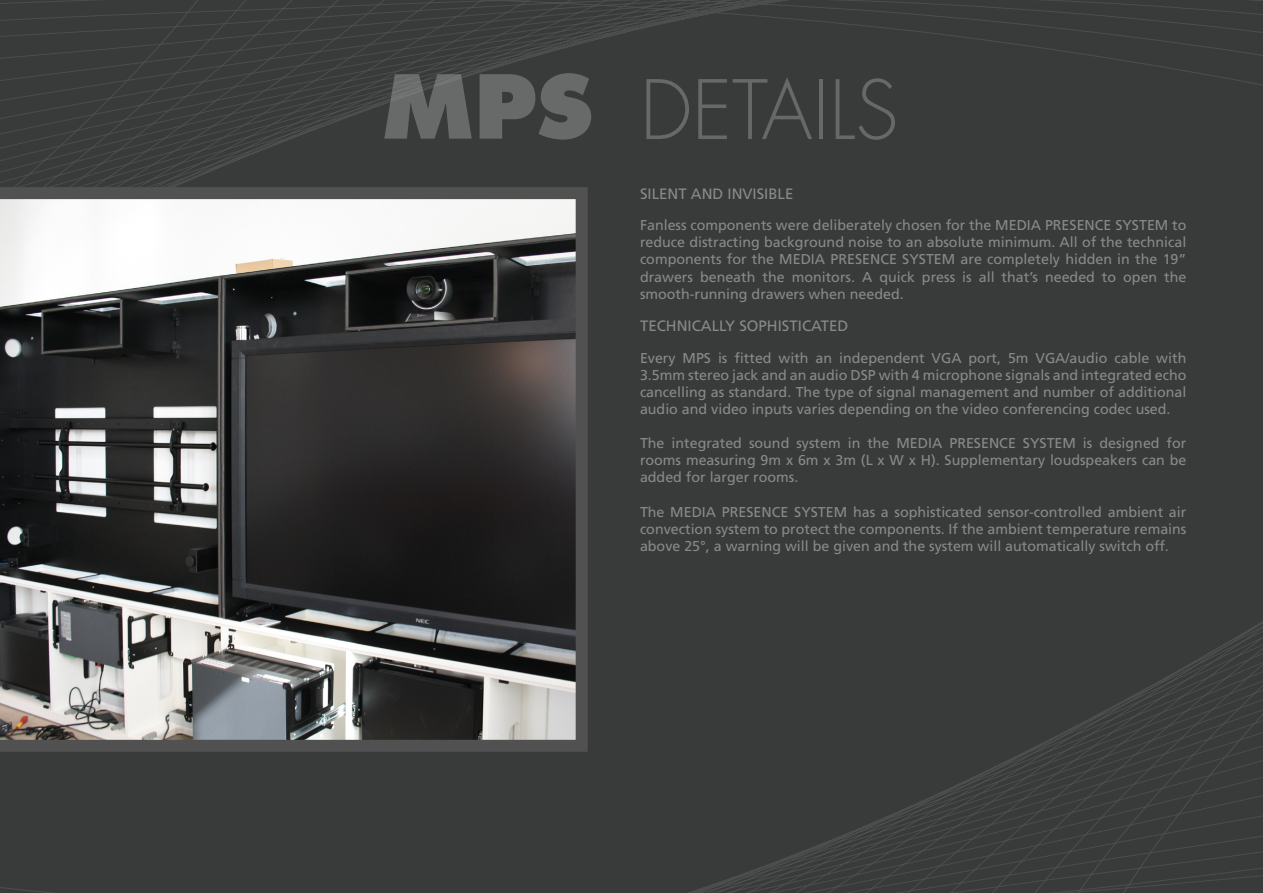
<style>
.page{position:relative;width:1263px;height:893px;background:#393b3b}
.page>*{position:absolute;margin:0;border:0;box-sizing:border-box;transform-origin:0 0}
.t1{font:300 79.5px "Futura";color:#676868}
.t2{font:15px "Frutiger";color:#89898a}
.t3{font:14.25px/17.1px "Frutiger";color:#89898a;text-align:justify}
.s1{font-weight:800;font-size:85.5px;color:#b1b0b1}
</style>
<div class="page">
<svg style="left:0;top:187px;width:588px;height:565px;background:#5f5f5f"></svg>
<div style="left:646px;top:78px;width:44px;height:62px;background:#393b3b"></div>
<div style="left:698px;top:75px;width:115px;height:65px;background:#393b3b"></div>
<div style="left:819px;top:79px;width:4px;height:60px;border:1px solid #393b3b"></div>
<div style="left:835px;top:78px;width:61px;height:63px;background:#393b3b"></div>
<svg style="left:383px;top:73px;width:89px;height:66px;background:#3b3d3d"></svg>
<div style="left:479px;top:72px;width:113px;height:68px;background:#393b3b"></div>
<p class="t1" style="left:382px;top:59px;width:518px"><span class="s1">MPS</span> DETAILS</p>
<p class="t2" style="left:640px;top:185px;width:155px">SILENT AND INVISIBLE</p>
<p class="t3" style="left:640px;top:217px;width:548px">Fanless components were deliberately chosen for the MEDIA PRESENCE SYSTEM to reduce distracting background noise to an absolute minimum. All of the technical components for the MEDIA PRESENCE SYSTEM are completely hidden in the 19” drawers beneath the monitors. A quick press is all that’s needed to open the smooth-running drawers when needed.</p>
<p class="t2" style="left:640px;top:317px;width:210px">TECHNICALLY SOPHISTICATED</p>
<p class="t3" style="left:640px;top:349px;width:548px">Every MPS is fitted with an independent VGA port, 5m VGA/audio cable with 3.5mm stereo jack and an audio DSP with 4 microphone signals and integrated echo cancelling as standard. The type of signal management and number of additional audio and video inputs varies depending on the video conferencing codec used.</p>
<p class="t3" style="left:640px;top:434px;width:548px">The integrated sound system in the MEDIA PRESENCE SYSTEM is designed for rooms measuring 9m x 6m x 3m (L x W x H). Supplementary loudspeakers can be added for larger rooms.</p>
<p class="t3" style="left:640px;top:503px;width:548px">The MEDIA PRESENCE SYSTEM has a sophisticated sensor-controlled ambient air convection system to protect the components. If the ambient temperature remains above 25°, a warning will be given and the system will automatically switch off.</p>
</div>
